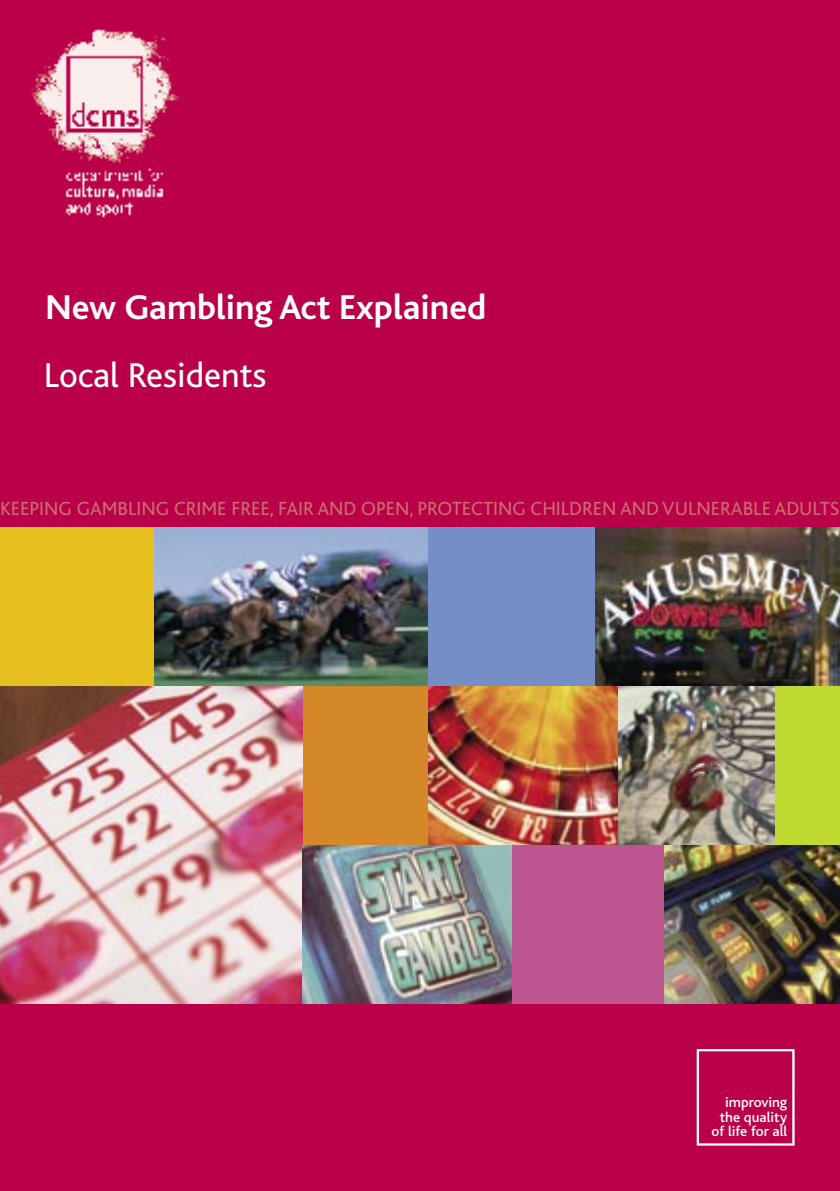
<style>
.page{position:relative;width:840px;height:1191px;background:#fff}
.page>*{position:absolute;margin:0;border:0;box-sizing:border-box;transform-origin:0 0}
.t1{font:700 36px "Bliss";color:#fff}
.t2{font:36px "Bliss";color:#fff}
.t3{font:20px "Bliss";color:#cc6d6f}
.t4{font:500 14.6px/14.6px "Bliss";color:#fff;text-align:right}
</style>
<div class="page">
<div style="left:0;top:0;width:839px;height:1191px;background:#b90049"></div>
<img style="left:30px;top:29px;width:150px;height:189px">
<div style="left:696px;top:1049px;width:98px;height:96px;border:2px solid #fff"></div>
<img style="left:153px;top:527px;width:275px;height:159px">
<div style="left:428px;top:527px;width:180px;height:159px;background:#758ec5"></div>
<img style="left:595px;top:527px;width:244px;height:159px">
<div style="left:0;top:527px;width:153px;height:159px;background:#e6c01f"></div>
<div style="left:302px;top:686px;width:127px;height:159px;background:#d5882a"></div>
<img style="left:428px;top:686px;width:316px;height:159px">
<img style="left:0;top:686px;width:302px;height:317px">
<svg style="left:744px;top:686px;width:95px;height:159px;background:#afbe4b"></svg>
<img style="left:302px;top:845px;width:209px;height:158px">
<img style="left:663px;top:845px;width:176px;height:158px">
<div style="left:511px;top:845px;width:152px;height:158px;background:#bd5591"></div>
<h2 class="t1" style="left:45px;top:289px;width:442px">New Gambling Act Explained</h2>
<h2 class="t2" style="left:44px;top:356px;width:224px">Local Residents</h2>
<p class="t3" style="left:0;top:498px;width:840px">KEEPING GAMBLING CRIME FREE, FAIR AND OPEN, PROTECTING CHILDREN AND VULNERABLE ADULTS</p>
<p class="t4" style="left:711px;top:1095px;width:77px">improving the quality of life for all</p>
</div>
